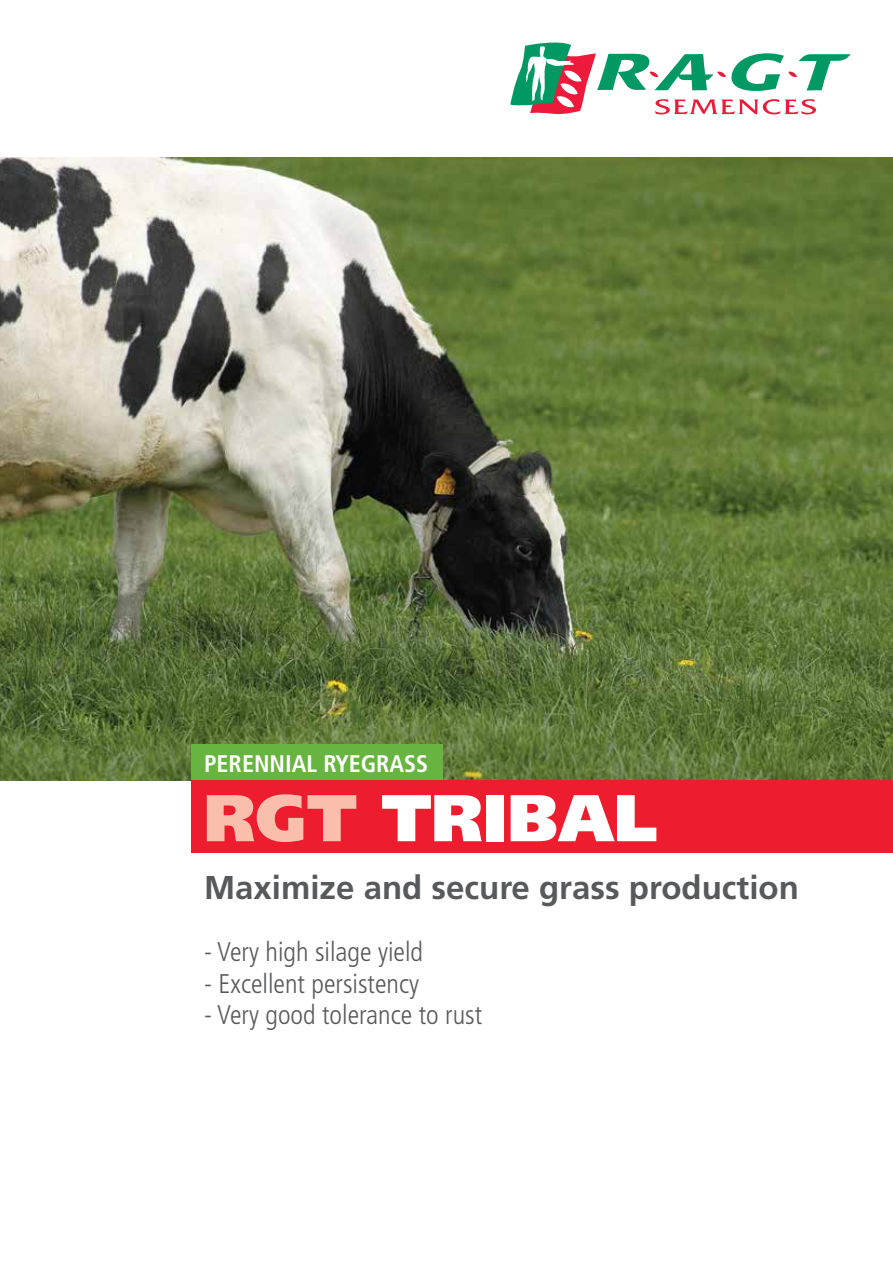
<style>
.page{position:relative;width:893px;height:1263px;background:#fff}
.page>*{position:absolute;margin:0;border:0;box-sizing:border-box;transform-origin:0 0}
.t1{font:900 66px "Frutiger LT Std";color:#fff}
.t2{font:700 33px "Frutiger LT Std";color:#58595b}
.t3{font:300 condensed 27px "Frutiger LT Std";color:#58595b}
.t4{font:700 condensed 24px "Frutiger LT Std";color:#fff}
.s1{color:#fabeac}
</style>
<div class="page">
<svg style="left:510px;top:43px;width:340px;height:72px"></svg>
<img style="left:0;top:157px;width:893px;height:623px">
<div style="left:191px;top:744px;width:252px;height:36px;background:#68b440"></div>
<div style="left:191px;top:780px;width:702px;height:73px;background:#ed1c2e"></div>
<p class="t4" style="left:204px;top:749px;width:226px">PERENNIAL RYEGRASS</p>
<h1 class="t1" style="left:204px;top:778px;width:455px"><span class="s1">RGT</span> TRIBAL</h1>
<p class="t2" style="left:204px;top:868px;width:596px">Maximize and secure grass production</p>
<p class="t3" style="left:204px;top:937px;width:220px">- Very high silage yield</p>
<p class="t3" style="left:204px;top:968px;width:216px">- Excellent persistency</p>
<p class="t3" style="left:204px;top:1000px;width:280px">- Very good tolerance to rust</p>
</div>
